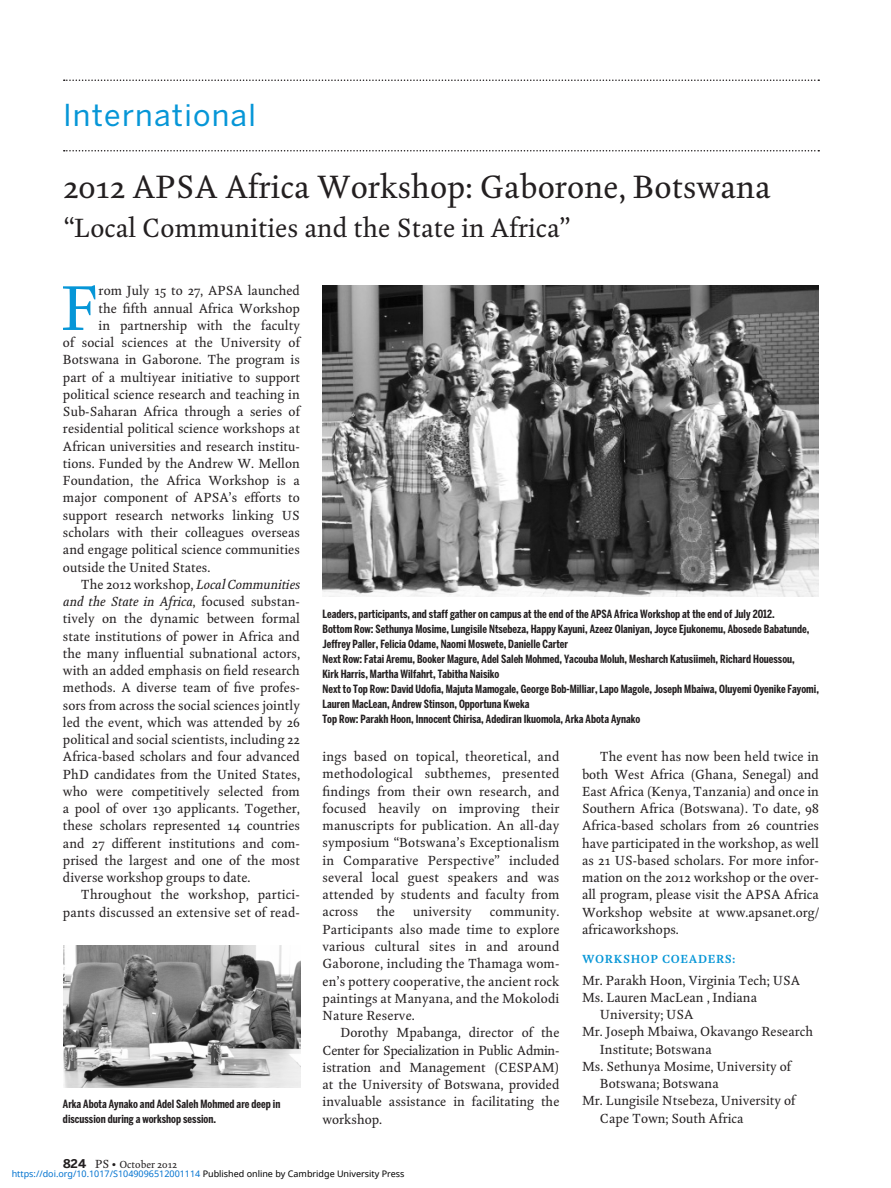
<style>
.page{position:relative;width:891px;height:1188px;background:#fff}
.page>*{position:absolute;margin:0;border:0;box-sizing:border-box;transform-origin:0 0}
.t1{font:64.65px "Kingfisher";color:#0696d7}
.t2{font:33px "Kingfisher";color:#231f20}
.t3{font:30px "Benton Sans";letter-spacing:.04em;color:#0696d7}
.t4{font:27px "Kingfisher";color:#231f20}
.t5{font:13.5px/17.2px "Kingfisher";color:#231f20;text-align:justify}
.t6{font:italic 13.5px "Kingfisher";color:#231f20}
.t7{font:700 12px "Kingfisher";letter-spacing:.05em;color:#0696d7}
.t8{font:700 11.25px/15px "Benton Sans Comp";color:#231f20}
.t9{font:10.5px "Kingfisher";color:#231f20}
.t10{font:9px "Noto Sans";color:#0172cf}
.s1{font-style:italic}
.s2{font-style:normal}
.s3{font-family:"Benton Sans";font-weight:700;font-size:12px}
.s4{font-size:12px}
.s5{color:#000}
</style>
<div class="page">
<svg style="left:64px;top:80px;width:755px;height:1px"></svg>
<svg style="left:64px;top:150px;width:755px;height:2px"></svg>
<img style="left:63px;top:946px;width:238px;height:142px">
<img style="left:322px;top:285px;width:497px;height:312px">
<h3 class="t3" style="left:63px;top:97px;width:194px">International</h3>
<h2 class="t2" style="left:63px;top:164px;width:709px">2012 APSA Africa Workshop: Gaborone, Botswana</h2>
<h3 class="t4" style="left:63px;top:209px;width:510px">“Local Communities and the State in Africa”</h3>
<h1 class="t1" style="left:61px;top:263px;width:39px">F</h1>
<p class="t5" style="left:99px;top:282px;width:203px">rom July 15 to 27, APSA launched</p>
<p class="t5" style="left:99px;top:299px;width:203px">the fifth annual Africa Workshop</p>
<p class="t5" style="left:99px;top:316px;width:203px">in partnership with the faculty</p>
<p class="t5" style="left:63px;top:334px;width:238px">of social sciences at the University of</p>
<p class="t5" style="left:63px;top:351px;width:239px">Botswana in Gaborone. The program is</p>
<p class="t5" style="left:63px;top:368px;width:239px">part of a multiyear initiative to support</p>
<p class="t5" style="left:63px;top:385px;width:238px">political science research and teaching in</p>
<p class="t5" style="left:63px;top:403px;width:238px">Sub-Saharan Africa through a series of</p>
<p class="t5" style="left:63px;top:420px;width:239px">residential political science workshops at</p>
<p class="t5" style="left:63px;top:437px;width:239px">African universities and research institu-</p>
<p class="t5" style="left:63px;top:454px;width:238px">tions. Funded by the Andrew W. Mellon</p>
<p class="t5" style="left:63px;top:472px;width:238px">Foundation, the Africa Workshop is a</p>
<p class="t5" style="left:63px;top:489px;width:238px">major component of APSA’s efforts to</p>
<p class="t5" style="left:63px;top:506px;width:238px">support research networks linking US</p>
<p class="t5" style="left:63px;top:523px;width:238px">scholars with their colleagues overseas</p>
<p class="t5" style="left:63px;top:541px;width:238px">and engage political science communities</p>
<p class="t5" style="left:63px;top:558px;width:149px">outside the United States.</p>
<p class="t5" style="left:81px;top:575px;width:220px">The 2012 workshop, <span class="s1">Local Communities</span></p>
<p class="t6" style="left:63px;top:592px;width:239px">and the State in Africa<span class="s2">, focused substan-</span></p>
<p class="t5" style="left:63px;top:610px;width:238px">tively on the dynamic between formal</p>
<p class="t5" style="left:63px;top:627px;width:238px">state institutions of power in Africa and</p>
<p class="t5" style="left:63px;top:644px;width:239px">the many influential subnational actors,</p>
<p class="t5" style="left:63px;top:661px;width:239px">with an added emphasis on field research</p>
<p class="t5" style="left:63px;top:679px;width:238px">methods. A diverse team of five profes-</p>
<p class="t5" style="left:63px;top:696px;width:238px">sors from across the social sciences jointly</p>
<p class="t5" style="left:63px;top:713px;width:238px">led the event, which was attended by 26</p>
<p class="t5" style="left:63px;top:730px;width:238px">political and social scientists, including 22</p>
<p class="t5" style="left:63px;top:748px;width:238px">Africa-based scholars and four advanced</p>
<p class="t5" style="left:63px;top:765px;width:238px">PhD candidates from the United States,</p>
<p class="t5" style="left:63px;top:782px;width:239px">who were competitively selected from</p>
<p class="t5" style="left:63px;top:799px;width:238px">a pool of over 130 applicants. Together,</p>
<p class="t5" style="left:63px;top:817px;width:239px">these scholars represented 14 countries</p>
<p class="t5" style="left:63px;top:834px;width:239px">and 27 different institutions and com-</p>
<p class="t5" style="left:63px;top:851px;width:238px">prised the largest and one of the most</p>
<p class="t5" style="left:63px;top:869px;width:189px">diverse workshop groups to date.</p>
<p class="t5" style="left:81px;top:886px;width:220px">Throughout the workshop, partici-</p>
<p class="t5" style="left:63px;top:903px;width:238px">pants discussed an extensive set of read-</p>
<p class="t8" style="left:63px;top:1097px;width:219px">Arka Abota Aynako and Adel Saleh Mohmed are deep in discussion during a workshop session.</p>
<p class="t9" style="left:63px;top:1157px;width:116px"><span class="s3">824</span> <span class="s4">PS •</span> October 2012</p>
<p class="t8" style="left:322px;top:606px;width:498px">Leaders, participants, and staff gather on campus at the end of the APSA Africa Workshop at the end of July 2012.<br>Bottom Row: Sethunya Mosime, Lungisile Ntsebeza, Happy Kayuni, Azeez Olaniyan, Joyce Ejukonemu, Abosede Babatunde, Jeffrey Paller, Felicia Odame, Naomi Moswete, Danielle Carter<br>Next Row: Fatai Aremu, Booker Magure, Adel Saleh Mohmed, Yacouba Moluh, Mesharch Katusiimeh, Richard Houessou,<br>Kirk Harris, Martha Wilfahrt, Tabitha Naisiko<br>Next to Top Row: David Udofia, Majuta Mamogale, George Bob-Milliar, Lapo Magole, Joseph Mbaiwa, Oluyemi Oyenike Fayomi, Lauren MacLean, Andrew Stinson, Opportuna Kweka<br>Top Row: Parakh Hoon, Innocent Chirisa, Adediran Ikuomola, Arka Abota Aynako</p>
<p class="t5" style="left:322px;top:748px;width:239px">ings based on topical, theoretical, and methodological subthemes, presented findings from their own research, and focused heavily on improving their manuscripts for publication. An all-day symposium “Botswana’s Exceptionalism in Comparative Perspective” included several local guest speakers and was attended by students and faculty from across</p>
<p class="t5" style="left:376px;top:903px;width:20px">the</p>
<p class="t5" style="left:413px;top:903px;width:60px">university</p>
<p class="t5" style="left:322px;top:903px;width:239px;text-indent:167px">community.<br>Participants also made time to explore various cultural sites in and around Gaborone, including the Thamaga wom&shy;en’s pottery cooperative, the ancient rock paintings at Manyana, and the Mokolodi Nature Reserve.</p>
<p class="t5" style="left:322px;top:1024px;width:239px;text-indent:18px">Dorothy Mpabanga, director of the Center for Specialization in Public Admin&shy;istration and Management (CESPAM) at the University of Botswana, provided invaluable assistance in facilitating the workshop.</p>
<p class="t5" style="left:582px;top:748px;width:239px;text-indent:18px">The event has now been held twice in both West Africa (Ghana, Senegal) and East Africa (Kenya, Tanzania) and once in Southern Africa (Botswana). To date, 98<br>Africa-based scholars from 26 countries have participated in the workshop, as well as 21 US-based scholars. For more infor&shy;mation on the 2012 workshop or the over&shy;all program, please visit the APSA Africa Workshop website at www.apsanet.org/ africaworkshops.</p>
<p class="t7" style="left:582px;top:950px;width:155px">WORKSHOP COEADERS:</p>
<p class="t5" style="left:582px;top:971px;width:220px">Mr. Parakh Hoon, Virginia Tech; USA</p>
<p class="t5" style="left:582px;top:988px;width:177px">Ms. Lauren MacLean , Indiana</p>
<p class="t5" style="left:600px;top:1006px;width:95px">University; USA</p>
<p class="t5" style="left:582px;top:1023px;width:233px">Mr. Joseph Mbaiwa, Okavango Research</p>
<p class="t5" style="left:600px;top:1040px;width:113px">Institute; Botswana</p>
<p class="t5" style="left:582px;top:1057px;width:211px">Ms. Sethunya Mosime, University of</p>
<p class="t5" style="left:600px;top:1075px;width:120px">Botswana; Botswana</p>
<p class="t5" style="left:582px;top:1092px;width:215px">Mr. Lungisile Ntsebeza, University of</p>
<p class="t5" style="left:600px;top:1109px;width:145px">Cape Town; South Africa</p>
<p class="t10" style="left:12px;top:1168px;width:394px">https://doi.org/10.1017/S1049096512001114 <span class="s5">Published online by Cambridge University Press</span></p>
</div>
